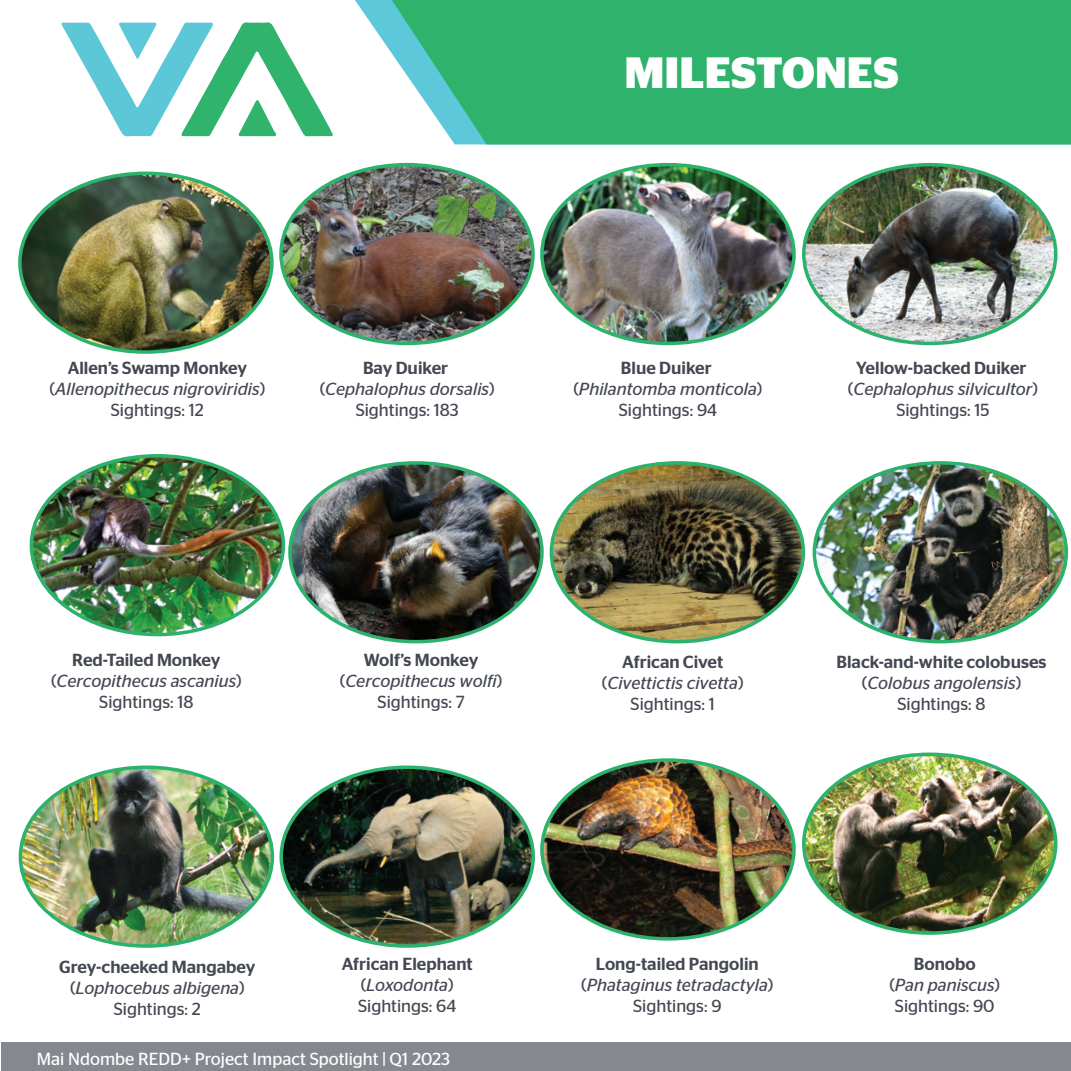
<style>
.page{position:relative;width:1071px;height:1071px;background:#fff}
.page>*{position:absolute;margin:0;border:0;box-sizing:border-box;transform-origin:0 0}
.t1{font:700 43.75px "Stag Sans";color:#fff}
.t2{font:italic 17.5px/21px "Stag Sans";color:#444853;text-align:center}
.t3{font:500 17.5px/21px "Stag Sans";color:#444853;text-align:center}
.t4{font:17.5px "Stag Sans";color:#fff}
.t5{font:17.5px/21px "Stag Sans";color:#444853;text-align:center}
.s1{font-weight:500;font-style:normal}
.s2{font-style:normal}
.s3{font-weight:400}
.s4{font-weight:400;font-style:italic}
.s5{font-weight:500}
.s6{font-style:italic}
</style>
<div class="page">
<svg style="left:355px;top:0;width:37px;height:54px"></svg>
<div style="left:392px;top:0;width:679px;height:144px;background:#2eb26c"></div>
<svg style="left:61px;top:22px;width:272px;height:115px"></svg>
<img style="left:20px;top:173px;width:251px;height:179px">
<img style="left:281px;top:165px;width:251px;height:178px">
<img style="left:542px;top:165px;width:251px;height:178px">
<img style="left:551px;top:463px;width:252px;height:179px">
<img style="left:804px;top:165px;width:249px;height:178px">
<img style="left:31px;top:457px;width:252px;height:178px">
<img style="left:814px;top:463px;width:252px;height:179px">
<img style="left:542px;top:760px;width:252px;height:176px">
<img style="left:804px;top:754px;width:249px;height:179px">
<img style="left:290px;top:463px;width:252px;height:179px">
<img style="left:284px;top:767px;width:249px;height:179px">
<img style="left:20px;top:767px;width:252px;height:179px">
<div style="left:1px;top:1043px;width:1070px;height:28px;background:#86888f"></div>
<h1 class="t1" style="left:625px;top:48px;width:276px">MILESTONES</h1>
<p class="t2" style="left:50px;top:358px;width:217px"><span class="s1">Allen’s Swamp Monkey </span><span class="s2">(</span>Allenopithecus nigroviridis<span class="s2">)<br>Sightings: 12</span></p>
<p class="t2" style="left:320px;top:357px;width:176px"><span class="s1">Bay Duiker </span><span class="s2">(</span>Cephalophus dorsalis<span class="s2">)<br>Sightings: 183</span></p>
<p class="t2" style="left:573px;top:358px;width:191px"><span class="s1">Blue Duiker </span><span class="s2">(</span>Philantomba monticola<span class="s2">)<br>Sightings: 94</span></p>
<p class="t2" style="left:848px;top:357px;width:192px"><span class="s1">Yellow-backed Duiker </span><span class="s2">(</span>Cephalophus silvicultor<span class="s2">)<br>Sightings: 15</span></p>
<p class="t2" style="left:51px;top:649px;width:192px"><span class="s1">Red-Tailed Monkey </span><span class="s2">(</span>Cercopithecus ascanius<span class="s2">)<br>Sightings: 18</span></p>
<p class="t2" style="left:340px;top:649px;width:164px"><span class="s1">Wolf’s Monkey </span><span class="s2">(</span>Cercopithecus wolfi<span class="s2">)<br>Sightings: 7</span></p>
<p class="t2" style="left:602px;top:652px;width:143px"><span class="s1">African Civet </span><span class="s2">(</span>Civettictis civetta<span class="s2">)<br>Sightings: 1</span></p>
<p class="t3" style="left:837px;top:652px;width:212px">Black-and-white colobuses <span class="s3">(</span><span class="s4">Colobus angolensis</span><span class="s3">)<br>Sightings: 8</span></p>
<p class="t3" style="left:59px;top:956px;width:198px">Grey-cheeked Mangabey <span class="s3">(</span><span class="s4">Lophocebus albigena</span><span class="s3">)<br>Sightings: 2</span></p>
<p class="t3" style="left:342px;top:953px;width:133px">African Elephant <span class="s3">(</span><span class="s4">Loxodonta</span><span class="s3">)<br>Sightings: 64</span></p>
<p class="t2" style="left:581px;top:953px;width:194px"><span class="s1">Long-tailed Pangolin </span><span class="s2">(</span>Phataginus tetradactyla<span class="s2">)<br>Sightings: 9</span></p>
<p class="t5" style="left:889px;top:953px;width:112px"><span class="s5">Bonobo<br></span>(<span class="s6">Pan paniscus</span>)<br>Sightings: 90</p>
<p class="t4" style="left:37px;top:1049px;width:415px">Mai Ndombe REDD+ Project Impact Spotlight | Q1 2023</p>
</div>
